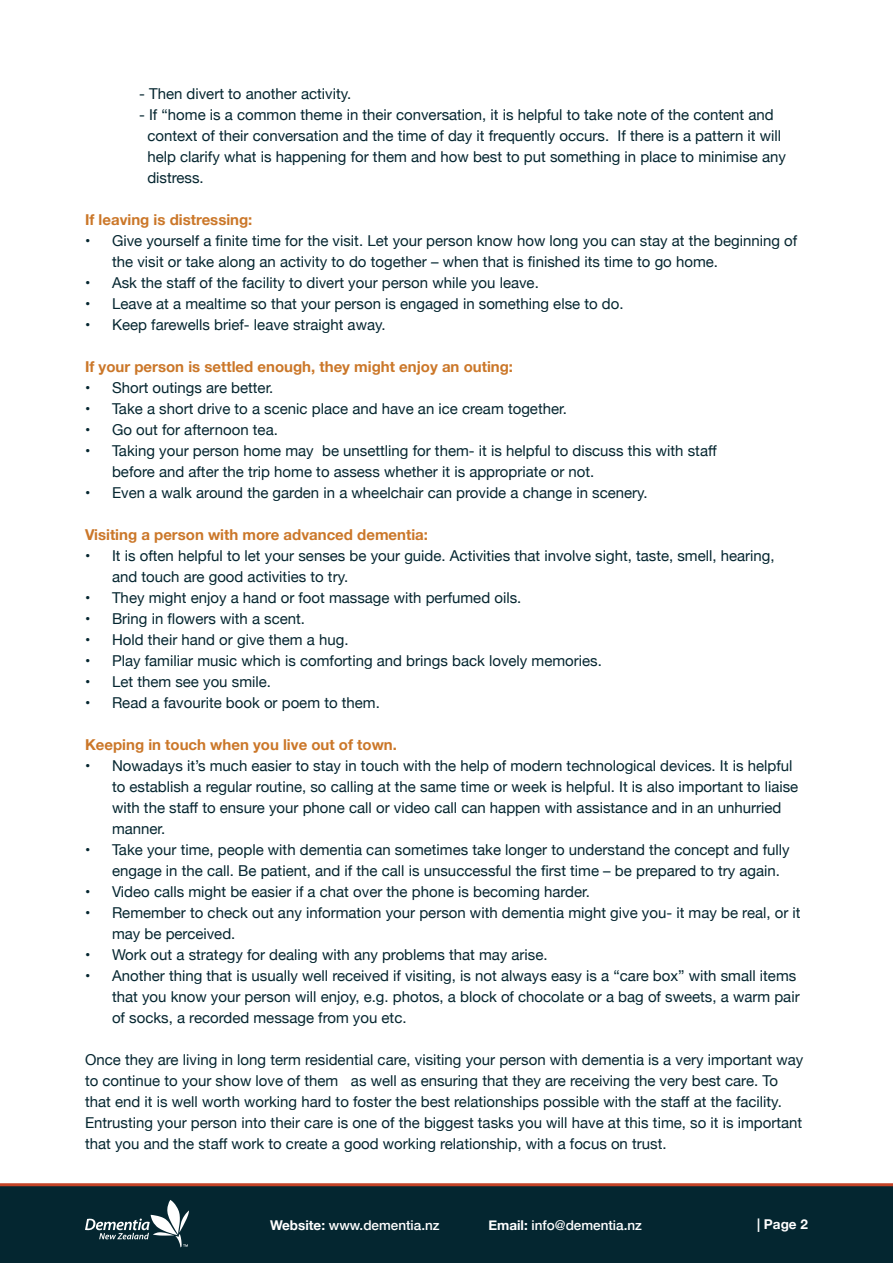
<style>
.page{position:relative;width:893px;height:1263px;background:#fff}
.page>*{position:absolute;margin:0;border:0;box-sizing:border-box;transform-origin:0 0}
.t1{font:15px/21px "Helvetica Neue";color:#052630}
.t2{font:700 15px "Helvetica Neue";color:#cb7729}
.t3{font:500 13.5px "Helvetica Neue";color:#fff}
.t4{font:700 13.5px "Helvetica Neue";color:#fff}
.s1{font-weight:700}
</style>
<div class="page">
<div style="left:0;top:1183px;width:893px;height:80px;background:#042630"></div>
<svg style="left:85px;top:1200px;width:104px;height:47px;background:#39545c"></svg>
<p class="t1" style="left:139px;top:84px;width:214px">- Then divert to another activity.</p>
<p class="t1" style="left:147px;top:105px;width:640px;text-indent:-8px">- If “home is a common theme in their conversation, it is helpful to take note of the content and context of their conversation and the time of day it frequently occurs. If there is a pattern it will help clarify what is happening for them and how best to put something in place to minimise any distress.</p>
<p class="t2" style="left:85px;top:208px;width:169px">If leaving is distressing:</p>
<p class="t1" style="left:112px;top:231px;width:687px;text-indent:-27px">• Give yourself a finite time for the visit. Let your person know how long you can stay at the beginning of the visit or take along an activity to do together – when that is finished its time to go home.</p>
<p class="t1" style="left:85px;top:273px;width:455px">• Ask the staff of the facility to divert your person while you leave.</p>
<p class="t1" style="left:85px;top:294px;width:540px">• Leave at a mealtime so that your person is engaged in something else to do.</p>
<p class="t1" style="left:85px;top:315px;width:302px">• Keep farewells brief- leave straight away.</p>
<p class="t2" style="left:85px;top:355px;width:430px">If your person is settled enough, they might enjoy an outing:</p>
<p class="t1" style="left:85px;top:378px;width:190px">• Short outings are better.</p>
<p class="t1" style="left:85px;top:399px;width:483px">• Take a short drive to a scenic place and have an ice cream together.</p>
<p class="t1" style="left:85px;top:420px;width:194px">• Go out for afternoon tea.</p>
<p class="t1" style="left:112px;top:441px;width:606px;text-indent:-27px">• Taking your person home may be unsettling for them- it is helpful to discuss this with staff before and after the trip home to assess whether it is appropriate or not.</p>
<p class="t1" style="left:85px;top:483px;width:564px">• Even a walk around the garden in a wheelchair can provide a change in scenery.</p>
<p class="t2" style="left:85px;top:523px;width:344px">Visiting a person with more advanced dementia:</p>
<p class="t1" style="left:112px;top:546px;width:664px;text-indent:-27px">• It is often helpful to let your senses be your guide. Activities that involve sight, taste, smell, hearing, and touch are good activities to try.</p>
<p class="t1" style="left:85px;top:588px;width:438px">• They might enjoy a hand or foot massage with perfumed oils.</p>
<p class="t1" style="left:85px;top:609px;width:222px">• Bring in flowers with a scent.</p>
<p class="t1" style="left:85px;top:630px;width:265px">• Hold their hand or give them a hug.</p>
<p class="t1" style="left:85px;top:651px;width:518px">• Play familiar music which is comforting and brings back lovely memories.</p>
<p class="t1" style="left:85px;top:672px;width:187px">• Let them see you smile.</p>
<p class="t1" style="left:85px;top:693px;width:296px">• Read a favourite book or poem to them.</p>
<p class="t2" style="left:85px;top:733px;width:313px">Keeping in touch when you live out of town.</p>
<p class="t1" style="left:112px;top:756px;width:688px;text-indent:-27px">• Nowadays it’s much easier to stay in touch with the help of modern technological devices. It is helpful to establish a regular routine, so calling at the same time or week is helpful. It is also important to liaise with the staff to ensure your phone call or video call can happen with assistance and in an unhurried manner.</p>
<p class="t1" style="left:112px;top:840px;width:679px;text-indent:-27px">• Take your time, people with dementia can sometimes take longer to understand the concept and fully engage in the call. Be patient, and if the call is unsuccessful the first time – be prepared to try again.</p>
<p class="t1" style="left:85px;top:882px;width:506px">• Video calls might be easier if a chat over the phone is becoming harder.</p>
<p class="t1" style="left:112px;top:903px;width:690px;text-indent:-27px">• Remember to check out any information your person with dementia might give you- it may be real, or it may be perceived.</p>
<p class="t1" style="left:85px;top:945px;width:464px">• Work out a strategy for dealing with any problems that may arise.</p>
<p class="t1" style="left:112px;top:966px;width:689px;text-indent:-27px">• Another thing that is usually well received if visiting, is not always easy is a “care box” with small items that you know your person will enjoy, e.g. photos, a block of chocolate or a bag of sweets, a warm pair of socks, a recorded message from you etc.</p>
<p class="t1" style="left:85px;top:1050px;width:720px">Once they are living in long term residential care, visiting your person with dementia is a very important way to continue to your show love of them as well as ensuring that they are receiving the very best care. To that end it is well worth working hard to foster the best relationships possible with the staff at the facility.<br>Entrusting your person into their care is one of the biggest tasks you will have at this time, so it is important that you and the staff work to create a good working relationship, with a focus on trust.</p>
<p class="t3" style="left:270px;top:1214px;width:171px"><span class="s1">Website:</span> www.dementia.nz</p>
<p class="t3" style="left:488px;top:1214px;width:155px"><span class="s1">Email:</span> info@dementia.nz</p>
<p class="t4" style="left:757px;top:1213px;width:52px">| Page 2</p>
</div>
